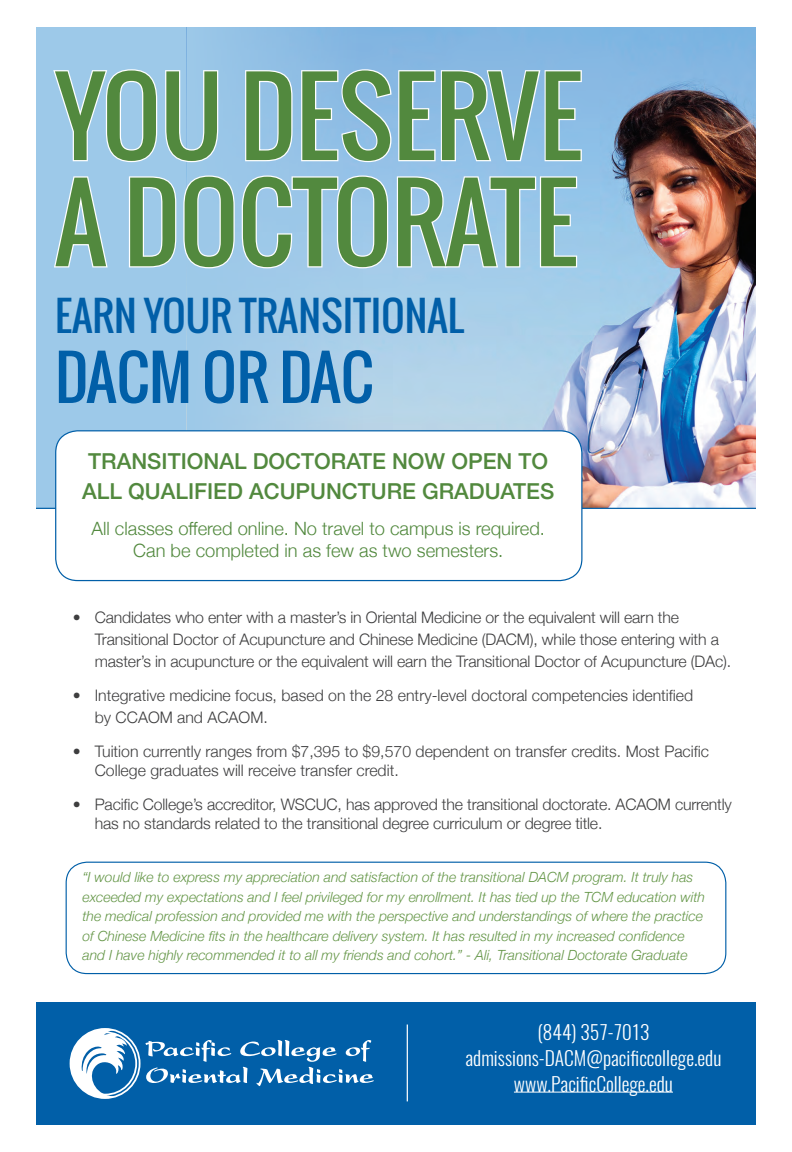
<style>
.page{position:relative;width:792px;height:1152px;background:#fff}
.page>*{position:absolute;margin:0;border:0;box-sizing:border-box;transform-origin:0 0}
.t1{font:101.3px/106.2px "Oswald";color:#52893e}
.t2{font:59.8px "Oswald";color:#015fa8}
.t3{font:40.3px "Oswald";color:#015fa8}
.t4{font:500 22px/29.3px "Helvetica Neue";color:#52893e}
.t5{font:300 19.5px/25.6px "Oswald";color:#fff;text-align:center}
.t6{font:300 18.3px/22px "Helvetica Neue";color:#52893e;text-align:center}
.t7{font:300 15.9px/22px "Helvetica Neue";letter-spacing:-.01em;color:#3e3e3f}
.t8{font:italic 300 14px/19.6px "Helvetica Neue";color:#649647}
</style>
<div class="page">
<div style="left:36px;top:27px;width:720px;height:481px;background:#9dc9e9"></div>
<img style="left:363px;top:27px;width:393px;height:481px">
<svg style="left:242px;top:27px;width:121px;height:403px"></svg>
<div style="left:36px;top:1003px;width:720px;height:122px;background:#015fa8"></div>
<svg style="left:53px;top:69px;width:105px;height:94px"></svg>
<svg style="left:165px;top:69px;width:54px;height:94px"></svg>
<svg style="left:244px;top:69px;width:50px;height:93px"></svg>
<svg style="left:300px;top:68px;width:283px;height:95px"></svg>
<svg style="left:54px;top:176px;width:54px;height:92px"></svg>
<svg style="left:129px;top:174px;width:260px;height:96px"></svg>
<svg style="left:396px;top:175px;width:182px;height:94px"></svg>
<svg style="left:69px;top:1028px;width:58px;height:71px"></svg>
<div style="left:70px;top:1028px;width:71px;height:71px;border:2px solid #fff;border-radius:50%"></div>
<div style="left:73px;top:1031px;width:64px;height:65px;border:2px solid #fff;border-radius:50%"></div>
<svg style="left:146px;top:1040px;width:228px;height:46px"></svg>
<hr style="left:514px;top:1092px;width:159px;height:1px;background:#fff">
<hr style="left:407px;top:1025px;width:1px;height:76px;background:#fff">
<hr style="left:36px;top:508px;width:720px;height:1px;background:#015fa8">
<div style="left:56px;top:431px;width:526px;height:150px;background:#fff;border-radius:22px"></div>
<div style="left:55px;top:430px;width:527px;height:151px;border:1px solid #015fa8;border-radius:22px"></div>
<div style="left:66px;top:862px;width:660px;height:112px;border:1px solid #015fa8;border-radius:21px"></div>
<h1 class="t1" style="left:55px;top:63px;width:528px">YOU DESERVE<br>A DOCTORATE</h1>
<h3 class="t3" style="left:55px;top:286px;width:410px">EARN YOUR TRANSITIONAL</h3>
<h2 class="t2" style="left:55px;top:332px;width:320px">DACM OR DAC</h2>
<h3 class="t4" style="left:82px;top:445px;width:474px">TRANSITIONAL DOCTORATE NOW OPEN TO<br>ALL QUALIFIED ACUPUNCTURE GRADUATES</h3>
<p class="t6" style="left:92px;top:516px;width:455px">All classes offered online. No travel to campus is required.<br>Can be completed in as few as two semesters.</p>
<p class="t7" style="left:95px;top:605px;width:638px;text-indent:-22px">• Candidates who enter with a master’s in Oriental Medicine or the equivalent will earn the<br>Transitional Doctor of Acupuncture and Chinese Medicine (DACM), while those entering with a master’s in acupuncture or the equivalent will earn the Transitional Doctor of Acupuncture (DAc).</p>
<p class="t7" style="left:95px;top:683px;width:600px;text-indent:-22px">• Integrative medicine focus, based on the 28 entry-level doctoral competencies identified by CCAOM and ACAOM.</p>
<p class="t7" style="left:95px;top:741px;width:616px;line-height:19px;text-indent:-22px">• Tuition currently ranges from $7,395 to $9,570 dependent on transfer credits. Most Pacific<br>College graduates will receive transfer credit.</p>
<p class="t7" style="left:95px;top:794px;width:639px;line-height:19px;text-indent:-22px">• Pacific College’s accreditor, WSCUC, has approved the transitional doctorate. ACAOM currently has no standards related to the transitional degree curriculum or degree title.</p>
<p class="t8" style="left:82px;top:866px;width:624px">“I would like to express my appreciation and satisfaction of the transitional DACM program. It truly has exceeded my expectations and I feel privileged for my enrollment. It has tied up the TCM education with the medical profession and provided me with the perspective and understandings of where the practice of Chinese Medicine fits in the healthcare delivery system. It has resulted in my increased confidence and I have highly recommended it to all my friends and cohort.” - Ali, Transitional Doctorate Graduate</p>
<p class="t5" style="left:466px;top:1020px;width:257px">(844) 357-7013 admissions-DACM@pacificcollege.edu www.PacificCollege.edu</p>
</div>
